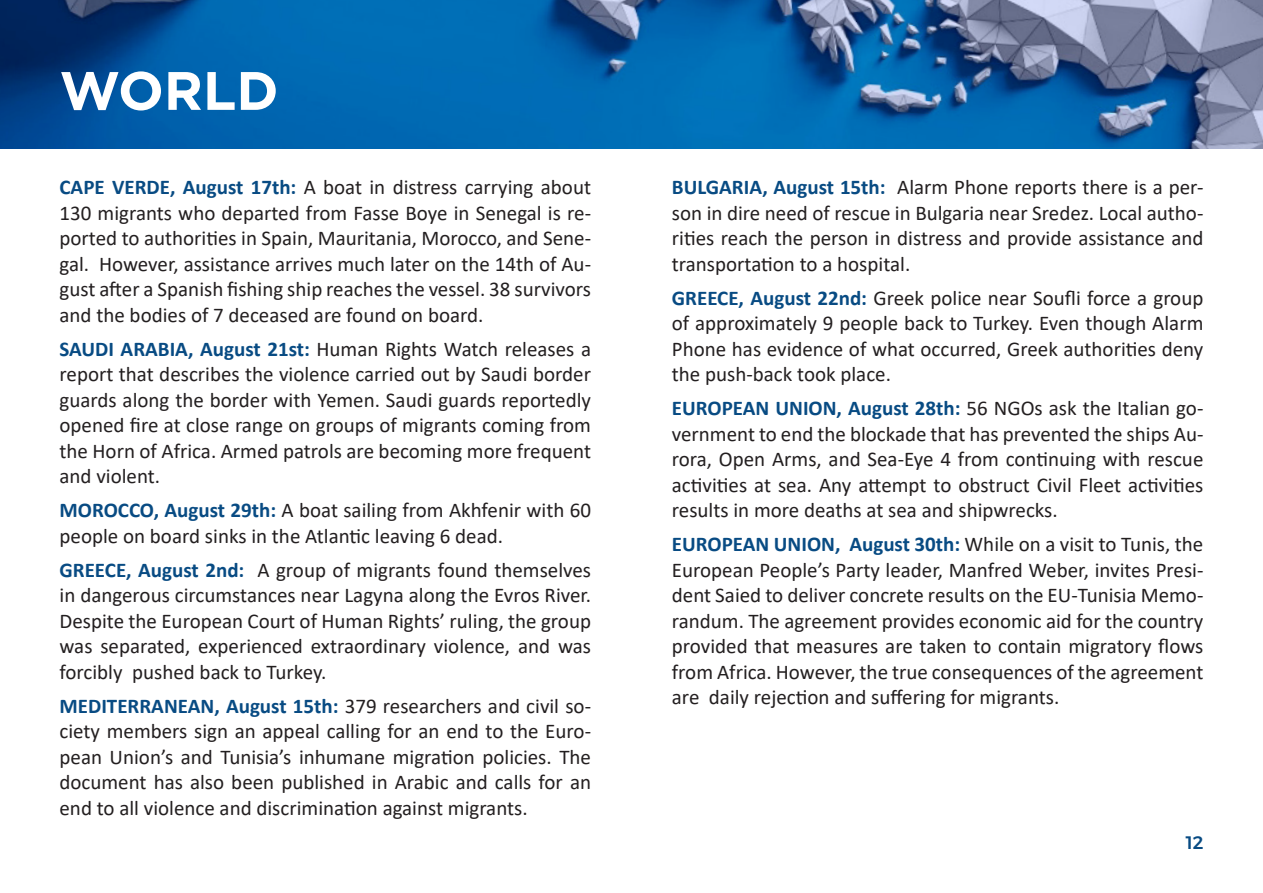
<style>
.page{position:relative;width:1263px;height:893px;background:#fff}
.page>*{position:absolute;margin:0;border:0;box-sizing:border-box;transform-origin:0 0}
.extra_bianco_2{font:700 54px "Gotham";color:#fff}
.Testo_Calibri{font:21px/25.5px "Calibri";color:#231f20;text-align:justify}
.t1{font:500 18px "Montserrat";color:#084b83}
.s1{font-weight:700;color:#084b83}
</style>
<div class="page">
<img style="left:0;top:0;width:1263px;height:149px">
<p class="extra_bianco_2" style="left:60px;top:60px;width:221px">WORLD</p>
<p class="Testo_Calibri" style="left:60px;top:174px;width:533px"><span class="s1">CAPE VERDE, August 17th:</span> A boat in distress carrying about 130 migrants who departed from Fasse Boye in Senegal is re&shy;ported to authorities in Spain, Mauritania, Morocco, and Sene&shy;gal. However, assistance arrives much later on the 14th of Au&shy;gust after a Spanish fishing ship reaches the vessel. 38 survivors and the bodies of 7 deceased are found on board.</p>
<p class="Testo_Calibri" style="left:60px;top:336px;width:533px"><span class="s1">SAUDI ARABIA, August 21st:</span> Human Rights Watch releases a report that describes the violence carried out by Saudi border guards along the border with Yemen. Saudi guards reportedly opened fire at close range on groups of migrants coming from the Horn of Africa. Armed patrols are becoming more frequent and violent.</p>
<p class="Testo_Calibri" style="left:60px;top:497px;width:533px"><span class="s1">MOROCCO, August 29th:</span> A boat sailing from Akhfenir with 60 people on board sinks in the Atlantic leaving 6 dead.</p>
<p class="Testo_Calibri" style="left:60px;top:557px;width:533px"><span class="s1">GREECE, August 2nd:</span> A group of migrants found themselves in dangerous circumstances near Lagyna along the Evros River.<br>Despite the European Court of Human Rights’ ruling, the group was separated, experienced extraordinary violence, and was forcibly pushed back to Turkey.</p>
<p class="Testo_Calibri" style="left:60px;top:693px;width:533px"><span class="s1">MEDITERRANEAN, August 15th:</span> 379 researchers and civil so&shy;ciety members sign an appeal calling for an end to the Euro&shy;pean Union’s and Tunisia’s inhumane migration policies. The document has also been published in Arabic and calls for an end to all violence and discrimination against migrants.</p>
<p class="Testo_Calibri" style="left:672px;top:174px;width:533px"><span class="s1">BULGARIA, August 15th:</span> Alarm Phone reports there is a per&shy;son in dire need of rescue in Bulgaria near Sredez. Local autho&shy;rities reach the person in distress and provide assistance and transportation to a hospital.</p>
<p class="Testo_Calibri" style="left:672px;top:285px;width:533px"><span class="s1">GREECE, August 22nd:</span> Greek police near Soufli force a group of approximately 9 people back to Turkey. Even though Alarm Phone has evidence of what occurred, Greek authorities deny the push-back took place.</p>
<p class="Testo_Calibri" style="left:672px;top:395px;width:533px"><span class="s1">EUROPEAN UNION, August 28th:</span> 56 NGOs ask the Italian go&shy;vernment to end the blockade that has prevented the ships Au&shy;rora, Open Arms, and Sea-Eye 4 from continuing with rescue activities at sea. Any attempt to obstruct Civil Fleet activities results in more deaths at sea and shipwrecks.</p>
<p class="Testo_Calibri" style="left:672px;top:531px;width:533px"><span class="s1">EUROPEAN UNION, August 30th:</span> While on a visit to Tunis, the European People’s Party leader, Manfred Weber, invites Presi&shy;dent Saied to deliver concrete results on the EU-Tunisia Memo&shy;randum. The agreement provides economic aid for the country provided that measures are taken to contain migratory flows from Africa. However, the true consequences of the agreement are daily rejection and suffering for migrants.</p>
<p class="t1" style="left:1186px;top:828px;width:19px">12</p>
</div>
